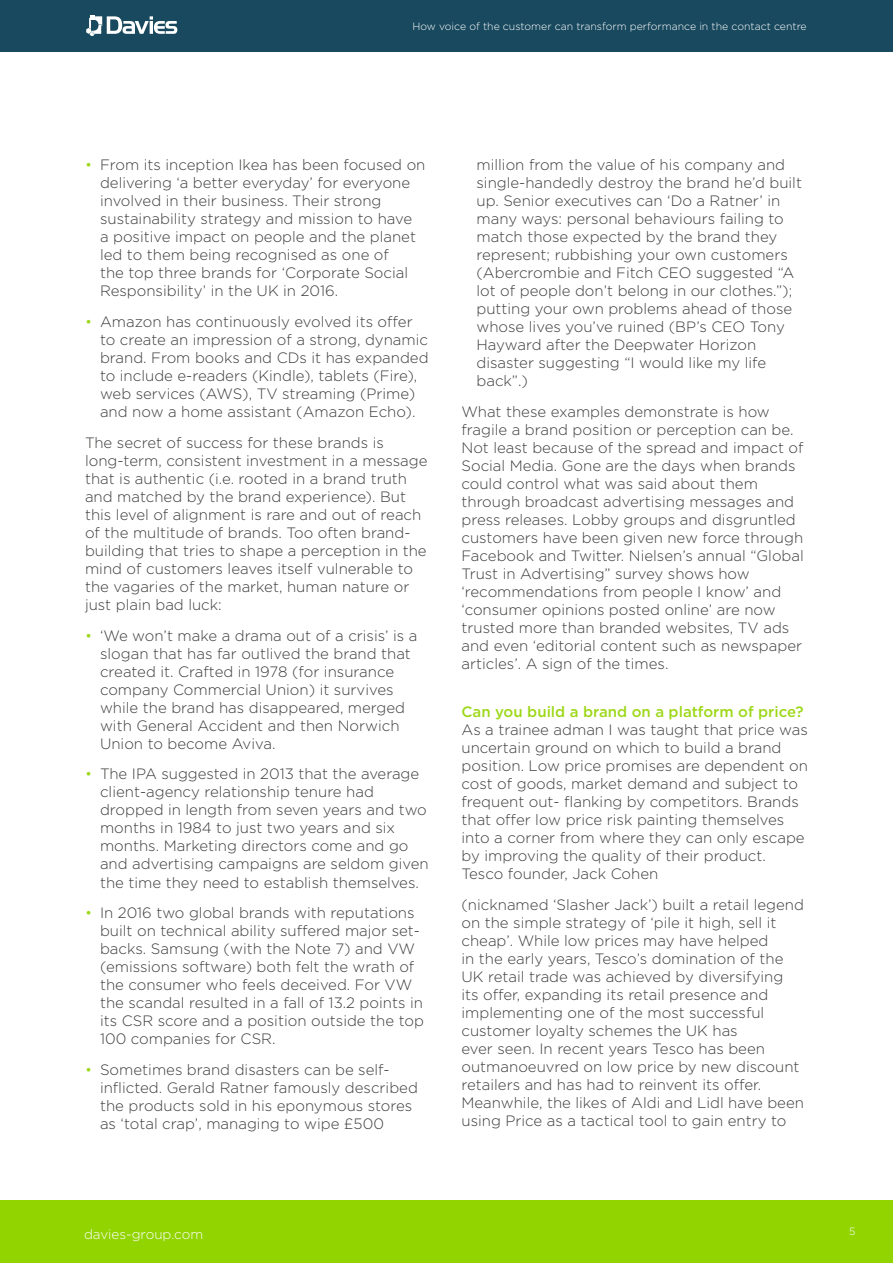
<style>
.page{position:relative;width:893px;height:1263px;background:#fff}
.page>*{position:absolute;margin:0;border:0;box-sizing:border-box;transform-origin:0 0}
.t1{font:300 15px/18px "Gotham";color:#3c3c3b}
.t2{font:500 15px "Gotham";color:#9dd81a}
.t3{font:300 13.5px "Gotham";color:#fff}
.t4{font:300 10.5px "Gotham";color:#fff}
.s1{color:#9dd81a}
</style>
<div class="page">
<div style="left:0;top:0;width:893px;height:51px;background:#19495e"></div>
<svg style="left:86px;top:15px;width:91px;height:21px"></svg>
<div style="left:0;top:1200px;width:893px;height:63px;background:#92d400"></div>
<p class="t4" style="left:412px;top:20px;width:396px">How voice of the customer can transform performance in the contact centre</p>
<p class="t1" style="left:100px;top:156px;width:327px;text-indent:-15px"><span class="s1">•</span> From its inception Ikea has been focused on delivering ‘a better everyday’ for everyone involved in their business. Their strong sustainability strategy and mission to have<br>a positive impact on people and the planet led to them being recognised as one of<br>the top three brands for ‘Corporate Social Responsibility’ in the UK in 2016.</p>
<p class="t1" style="left:100px;top:312px;width:330px;text-indent:-15px"><span class="s1">•</span> Amazon has continuously evolved its offer to create an impression of a strong, dynamic brand. From books and CDs it has expanded to include e-readers (Kindle), tablets (Fire), web services (AWS), TV streaming (Prime) and now a home assistant (Amazon Echo).</p>
<p class="t1" style="left:85px;top:433px;width:344px">The secret of success for these brands is long-term, consistent investment in a message that is authentic (i.e. rooted in a brand truth and matched by the brand experience). But this level of alignment is rare and out of reach of the multitude of brands. Too often brand&shy;building that tries to shape a perception in the mind of customers leaves itself vulnerable to the vagaries of the market, human nature or just plain bad luck:</p>
<p class="t1" style="left:100px;top:626px;width:319px;text-indent:-15px"><span class="s1">•</span> ‘We won’t make a drama out of a crisis’ is a slogan that has far outlived the brand that created it. Crafted in 1978 (for insurance company Commercial Union) it survives while the brand has disappeared, merged with General Accident and then Norwich Union to become Aviva.</p>
<p class="t1" style="left:100px;top:765px;width:330px;text-indent:-15px"><span class="s1">•</span> The IPA suggested in 2013 that the average client-agency relationship tenure had dropped in length from seven years and two months in 1984 to just two years and six months. Marketing directors come and go and advertising campaigns are seldom given the time they need to establish themselves.</p>
<p class="t1" style="left:100px;top:903px;width:325px;text-indent:-15px"><span class="s1">•</span> In 2016 two global brands with reputations built on technical ability suffered major set&shy;backs. Samsung (with the Note 7) and VW (emissions software) both felt the wrath of the consumer who feels deceived. For VW the scandal resulted in a fall of 13.2 points in its CSR score and a position outside the top 100 companies for CSR.</p>
<p class="t1" style="left:100px;top:1060px;width:319px;text-indent:-15px"><span class="s1">•</span> Sometimes brand disasters can be self&shy;inflicted. Gerald Ratner famously described the products sold in his eponymous stores as ‘total crap’, managing to wipe £500</p>
<p class="t1" style="left:476px;top:156px;width:327px">million from the value of his company and single-handedly destroy the brand he’d built up. Senior executives can ‘Do a Ratner’ in many ways: personal behaviours failing to match those expected by the brand they represent; rubbishing your own customers (Abercrombie and Fitch CEO suggested “A lot of people don’t belong in our clothes.”); putting your own problems ahead of those whose lives you’ve ruined (BP’s CEO Tony Hayward after the Deepwater Horizon disaster suggesting “I would like my life back”.)</p>
<p class="t1" style="left:461px;top:402px;width:344px">What these examples demonstrate is how fragile a brand position or perception can be.<br>Not least because of the spread and impact of Social Media. Gone are the days when brands could control what was said about them through broadcast advertising messages and press releases. Lobby groups and disgruntled customers have been given new force through Facebook and Twitter. Nielsen’s annual “Global Trust in Advertising” survey shows how ‘recommendations from people I know’ and ‘consumer opinions posted online’ are now trusted more than branded websites, TV ads and even ‘editorial content such as newspaper articles’. A sign of the times.</p>
<p class="t2" style="left:461px;top:702px;width:344px">Can you build a brand on a platform of price?</p>
<p class="t1" style="left:461px;top:720px;width:348px">As a trainee adman I was taught that price was uncertain ground on which to build a brand position. Low price promises are dependent on cost of goods, market demand and subject to frequent out- flanking by competitors. Brands that offer low price risk painting themselves into a corner from where they can only escape by improving the quality of their product.<br>Tesco founder, Jack Cohen</p>
<p class="t1" style="left:461px;top:895px;width:344px">(nicknamed ‘Slasher Jack’) built a retail legend on the simple strategy of ‘pile it high, sell it cheap’. While low prices may have helped<br>in the early years, Tesco’s domination of the UK retail trade was achieved by diversifying its offer, expanding its retail presence and implementing one of the most successful customer loyalty schemes the UK has<br>ever seen. In recent years Tesco has been outmanoeuvred on low price by new discount retailers and has had to reinvent its offer.<br>Meanwhile, the likes of Aldi and Lidl have been using Price as a tactical tool to gain entry to</p>
<p class="t3" style="left:84px;top:1225px;width:121px">davies-group.com</p>
<p class="t4" style="left:849px;top:1225px;width:8px">5</p>
</div>
